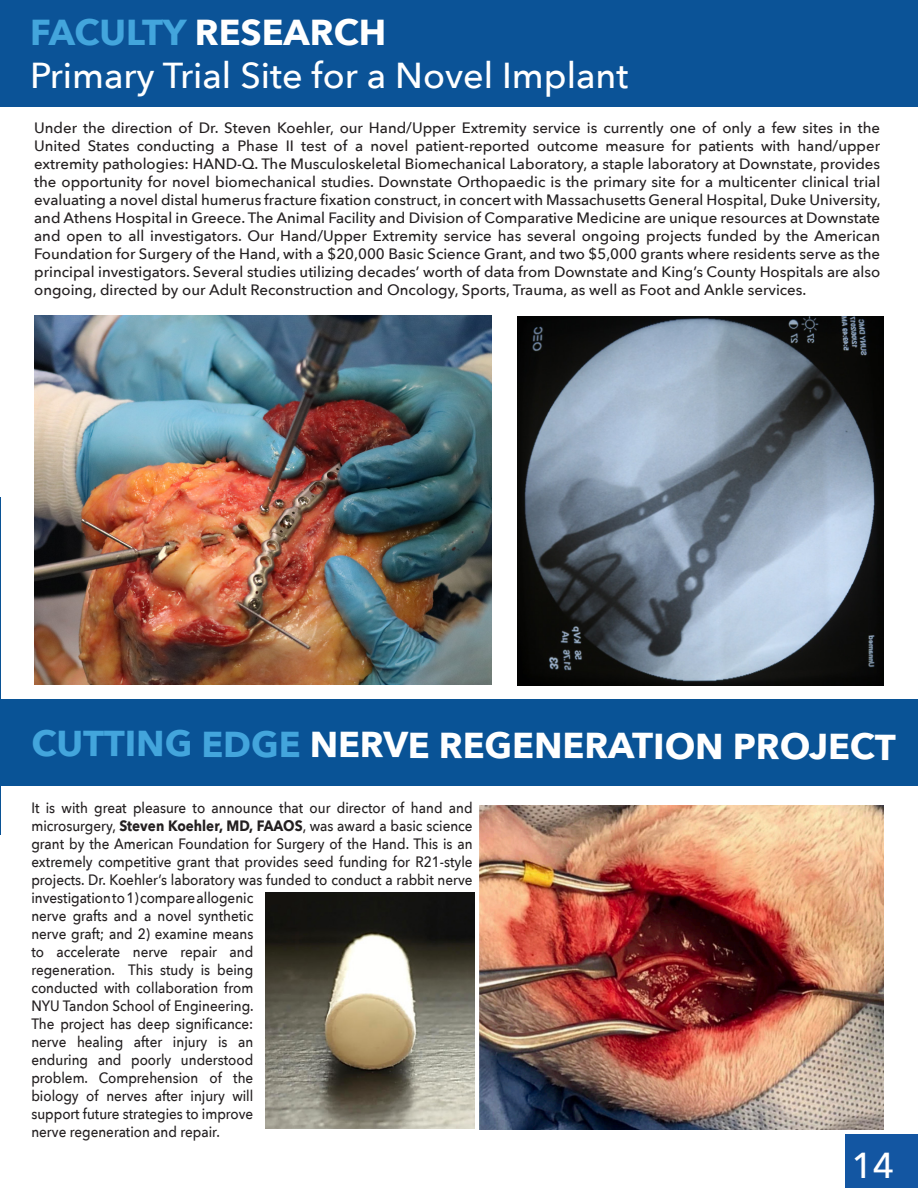
<style>
.page{position:relative;width:918px;height:1188px;background:#fff}
.page>*{position:absolute;margin:0;border:0;box-sizing:border-box;transform-origin:0 0}
.t1{font:700 36px "Avenir Next";letter-spacing:-.005em;color:#fff}
.t2{font:500 36px "Avenir Next";color:#fff}
.t3{font:500 15px/18px "Avenir Next";color:#231f20;text-align:justify}
.t4{font:500 15px/18px "Avenir Next";color:#231f20;scale:.9 1}
.s1{color:#43a5dc}
.s2{font-weight:700}
</style>
<div class="page">
<div style="left:846px;top:1134px;width:72px;height:54px;background:#1356a2"></div>
<hr style="left:0;top:497px;width:1px;height:337px;background:#095295">
<div style="left:0;top:0;width:918px;height:106px;background:#0b5397"></div>
<img style="left:517px;top:317px;width:367px;height:368px">
<img style="left:34px;top:315px;width:458px;height:369px">
<div style="left:0;top:699px;width:918px;height:86px;background:#095396"></div>
<img style="left:265px;top:892px;width:210px;height:236px">
<img style="left:479px;top:806px;width:405px;height:324px">
<p class="t1" style="left:30px;top:1px;width:358px"><span class="s1">FACULTY</span> RESEARCH</p>
<p class="t2" style="left:30px;top:45px;width:600px">Primary Trial Site for a Novel Implant</p>
<p class="t3" style="left:34px;top:118px;width:848px">Under the direction of Dr. Steven Koehler, our Hand/Upper Extremity service is currently one of only a few sites in the United States conducting a Phase II test of a novel patient-reported outcome measure for patients with hand/upper extremity pathologies: HAND-Q. The Musculoskeletal Biomechanical Laboratory, a staple laboratory at Downstate, provides the opportunity for novel biomechanical studies. Downstate Orthopaedic is the primary site for a multicenter clinical trial evaluating a novel distal humerus fracture fixation construct, in concert with Massachusetts General Hospital, Duke University, and Athens Hospital in Greece. The Animal Facility and Division of Comparative Medicine are unique resources at Downstate and open to all investigators. Our Hand/Upper Extremity service has several ongoing projects funded by the American Foundation for Surgery of the Hand, with a $20,000 Basic Science Grant, and two $5,000 grants where residents serve as the principal investigators. Several studies utilizing decades’ worth of data from Downstate and King’s County Hospitals are also ongoing, directed by our Adult Reconstruction and Oncology, Sports, Trauma, as well as Foot and Ankle services.</p>
<p class="t1" style="left:31px;top:715px;width:866px"><span class="s1">CUTTING EDGE</span> NERVE REGENERATION PROJECT</p>
<p class="t4" style="left:31px;top:799px;width:492px">It is with great pleasure to announce that our director of hand and microsurgery, <span class="s2">Steven Koehler, MD, FAAOS</span>, was award a basic science grant by the American Foundation for Surgery of the Hand. This is an extremely competitive grant that provides seed funding for R21-style projects. Dr. Koehler’s laboratory was funded to conduct a rabbit nerve investigation to 1) compare allogenic<br>nerve grafts and a novel synthetic<br>nerve graft; and 2) examine means<br>to accelerate nerve repair and<br>regeneration. This study is being<br>conducted with collaboration from<br>NYU Tandon School of Engineering.<br>The project has deep significance:<br>nerve healing after injury is an<br>enduring and poorly understood<br>problem. Comprehension of the<br>biology of nerves after injury will<br>support future strategies to improve<br>nerve regeneration and repair.</p>
<p class="t2" style="left:851px;top:1135px;width:44px">14</p>
</div>
